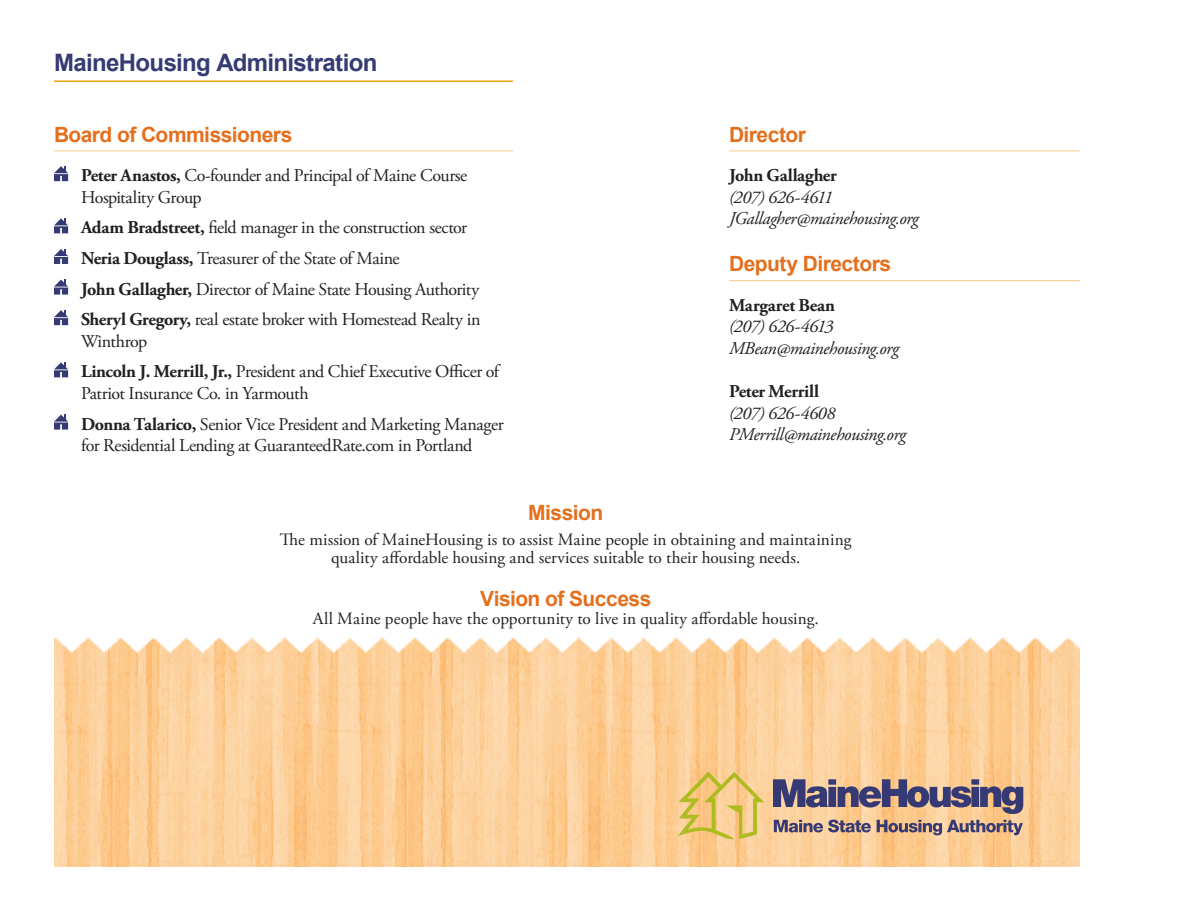
<style>
.page{position:relative;width:1188px;height:918px;background:#fff}
.page>*{position:absolute;margin:0;border:0;box-sizing:border-box;transform-origin:0 0}
.t1{font:700 24px "Arial";letter-spacing:-.025em;color:#363b74}
.t2{font:700 21px "Arial";letter-spacing:-.025em;color:#e4701e}
.t3{font:18px/30.6px "Adobe Garamond Pro";letter-spacing:-.025em;color:#231f20}
.t4{font:italic 18px/21.6px "Adobe Garamond Pro";letter-spacing:-.025em;color:#231f20}
.t5{font:700 18px "Adobe Garamond Pro";letter-spacing:-.015em;color:#231f20}
.t6{font:17.25px/18px "Adobe Garamond Pro";letter-spacing:.005em;color:#231f20;text-align:center}
.s1{font-weight:700}
</style>
<div class="page">
<img style="left:938px;top:638px;width:142px;height:228px">
<img style="left:350px;top:637px;width:292px;height:229px">
<img style="left:642px;top:637px;width:296px;height:229px">
<img style="left:54px;top:637px;width:296px;height:229px">
<hr style="left:54px;top:80px;width:459px;height:2px;background:#e7a512">
<hr style="left:54px;top:151px;width:459px;height:1px;background:#f4cd89">
<svg style="left:54px;top:166px;width:14px;height:15px"></svg>
<svg style="left:54px;top:218px;width:14px;height:15px"></svg>
<svg style="left:54px;top:249px;width:14px;height:15px"></svg>
<svg style="left:54px;top:280px;width:14px;height:15px"></svg>
<svg style="left:54px;top:310px;width:14px;height:15px"></svg>
<svg style="left:54px;top:362px;width:14px;height:15px"></svg>
<svg style="left:54px;top:415px;width:14px;height:15px"></svg>
<svg style="left:678px;top:772px;width:86px;height:67px;background:#e9c878"></svg>
<svg style="left:774px;top:820px;width:97px;height:12px"></svg>
<svg style="left:877px;top:820px;width:146px;height:15px;background:#a98e84"></svg>
<svg style="left:773px;top:779px;width:250px;height:35px;background:#998384"></svg>
<hr style="left:729px;top:151px;width:351px;height:1px;background:#f4cd89">
<hr style="left:729px;top:280px;width:351px;height:1px;background:#f4cd89">
<h1 class="t1" style="left:54px;top:47px;width:325px">MaineHousing Administration</h1>
<p class="t2" style="left:54px;top:120px;width:240px">Board of Commissioners</p>
<p class="t3" style="left:81px;top:165px;width:388px;line-height:21.6px"><span class="s1">Peter Anastos,</span> Co-founder and Principal of Maine Course<br>Hospitality Group</p>
<p class="t3" style="left:81px;top:213px;width:401px"><span class="s1">Adam Bradstreet,</span> field manager in the construction sector <span class="s1">Neria Douglass,</span> Treasurer of the State of Maine<br><span class="s1">John Gallagher,</span> Director of Maine State Housing Authority <span class="s1">Sheryl Gregory,</span> real estate broker with Homestead Realty in</p>
<p class="t3" style="left:81px;top:326px;width:420px">Winthrop<br><span class="s1">Lincoln J. Merrill, Jr.,</span> President and Chief Executive Officer of</p>
<p class="t3" style="left:81px;top:379px;width:424px">Patriot Insurance Co. in Yarmouth<br><span class="s1">Donna Talarico,</span> Senior Vice President and Marketing Manager</p>
<p class="t3" style="left:81px;top:431px;width:393px">for Residential Lending at GuaranteedRate.com in Portland</p>
<p class="t2" style="left:729px;top:120px;width:78px">Director</p>
<p class="t5" style="left:729px;top:165px;width:109px">John Gallagher</p>
<p class="t4" style="left:729px;top:187px;width:191px">(207) 626-4611<br>JGallagher@mainehousing.org</p>
<p class="t2" style="left:729px;top:250px;width:164px">Deputy Directors</p>
<p class="t5" style="left:729px;top:295px;width:108px">Margaret Bean</p>
<p class="t4" style="left:729px;top:316px;width:171px">(207) 626-4613<br>MBean@mainehousing.org</p>
<p class="t5" style="left:729px;top:381px;width:92px">Peter Merrill</p>
<p class="t4" style="left:729px;top:403px;width:179px">(207) 626-4608<br>PMerrill@mainehousing.org</p>
<p class="t2" style="left:528px;top:499px;width:76px">Mission</p>
<p class="t6" style="left:280px;top:531px;width:573px">The mission of MaineHousing is to assist Maine people in obtaining and maintaining quality affordable housing and services suitable to their housing needs.</p>
<p class="t2" style="left:480px;top:585px;width:173px">Vision of Success</p>
<p class="t6" style="left:313px;top:610px;width:508px">All Maine people have the opportunity to live in quality affordable housing.</p>
</div>
